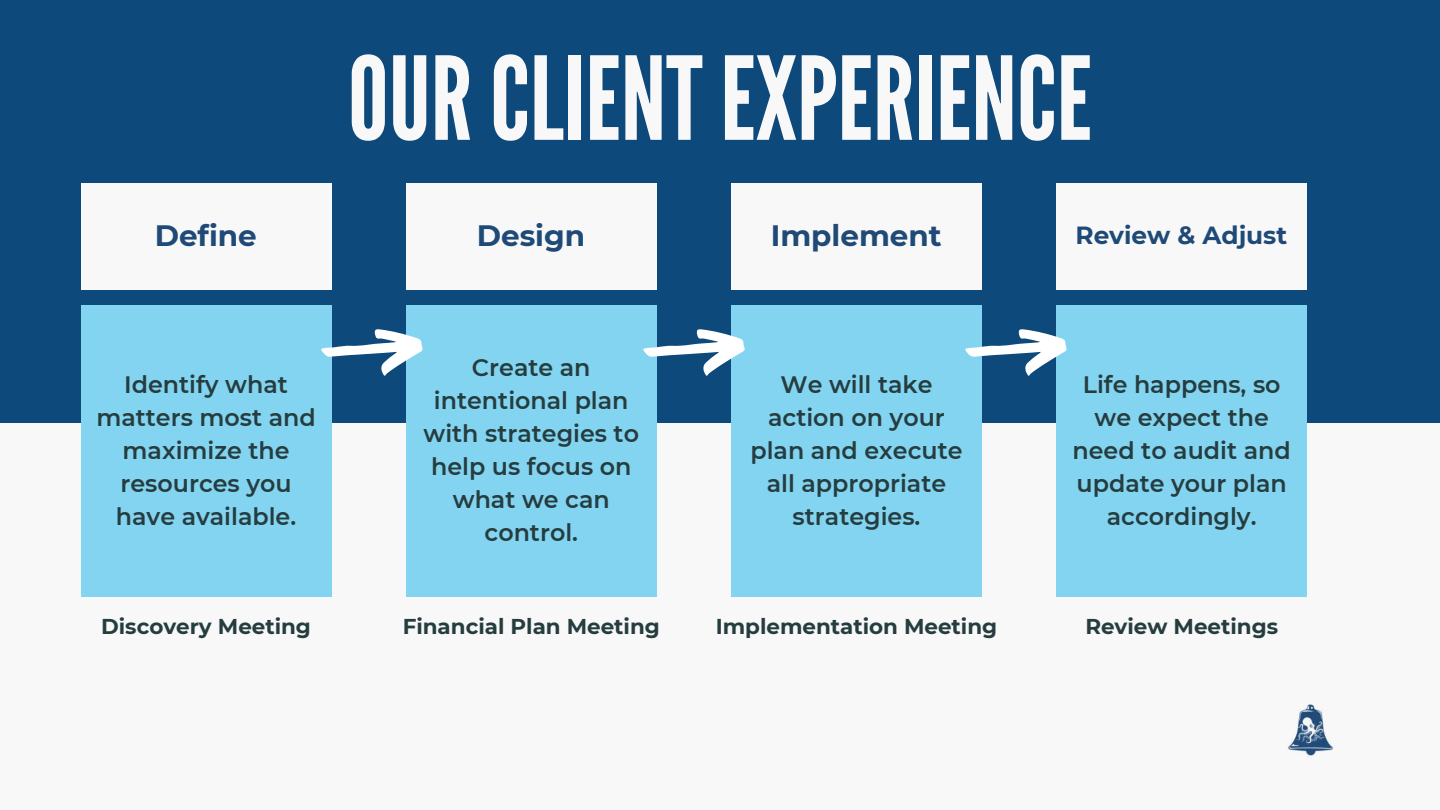
<style>
.page{position:relative;width:1440px;height:810px;background:#0d497b}
.page>*{position:absolute;margin:0;border:0;box-sizing:border-box;transform-origin:0 0}
.t1{font:115.1px "League Gothic";color:#f8f8f8}
.t2{font:700 29.5px "Montserrat";color:#1f4a77}
.t3{font:700 24.8px "Montserrat";color:#1f4a77}
.t4{font:600 23.8px/33px "Montserrat";color:#263d3f;text-align:center}
.t5{font:300 23.8px/32.9px "Montserrat";color:#263d3f;text-align:center}
.t6{font:700 21.4px "Montserrat";color:#263d3f}
</style>
<div class="page">
<div style="left:0;top:424px;width:1440px;height:386px;background:#f8f8f8"></div>
<div style="left:81px;top:183px;width:250px;height:106px;background:#f8f8f8"></div>
<div style="left:81px;top:305px;width:250px;height:291px;background:#83d4f1"></div>
<div style="left:406px;top:183px;width:250px;height:106px;background:#f8f8f8"></div>
<div style="left:406px;top:305px;width:250px;height:291px;background:#83d4f1"></div>
<div style="left:731px;top:183px;width:251px;height:106px;background:#f8f8f8"></div>
<div style="left:731px;top:305px;width:251px;height:291px;background:#83d4f1"></div>
<div style="left:1057px;top:183px;width:250px;height:106px;background:#f8f8f8"></div>
<div style="left:1057px;top:305px;width:250px;height:291px;background:#83d4f1"></div>
<svg style="left:321px;top:329px;width:102px;height:47px"></svg>
<svg style="left:643px;top:329px;width:102px;height:47px"></svg>
<svg style="left:965px;top:329px;width:102px;height:47px"></svg>
<img style="left:1288px;top:704px;width:45px;height:52px">
<p class="t2" style="left:155px;top:215px;width:104px">Define</p>
<h1 class="t1" style="left:348px;top:30px;width:746px">OUR CLIENT EXPERIENCE</h1>
<p class="t2" style="left:477px;top:215px;width:110px">Design</p>
<p class="t2" style="left:771px;top:215px;width:172px">Implement</p>
<p class="t3" style="left:1075px;top:217px;width:213px">Review &amp; Adjust</p>
<p class="t4" style="left:96px;top:367px;width:221px">Identify what matters most and maximize the resources you have available.</p>
<p class="t5" style="left:101px;top:367px;width:211px">Wha matters most and what resources (5 capitals) you have available.</p>
<p class="t4" style="left:423px;top:350px;width:217px">Create an intentional plan with strategies to help us focus on what we can control.</p>
<p class="t4" style="left:750px;top:367px;width:214px">We will take action on your plan and execute all appropriate strategies.</p>
<p class="t5" style="left:751px;top:367px;width:211px">What matters most and what resources (5<br>c pitals) you have available.</p>
<p class="t4" style="left:1073px;top:367px;width:220px">Life happens, so we expect the need to audit and update your plan accordingly.</p>
<p class="t5" style="left:1077px;top:367px;width:211px">What matter most and what resources (5 capitals) you have available.</p>
<p class="t6" style="left:101px;top:611px;width:211px">Discovery Meeting</p>
<p class="t6" style="left:403px;top:611px;width:259px">Financial Plan Meeting</p>
<p class="t6" style="left:716px;top:611px;width:283px">Implementation Meeting</p>
<p class="t6" style="left:1085px;top:611px;width:194px">Review Meetings</p>
</div>
